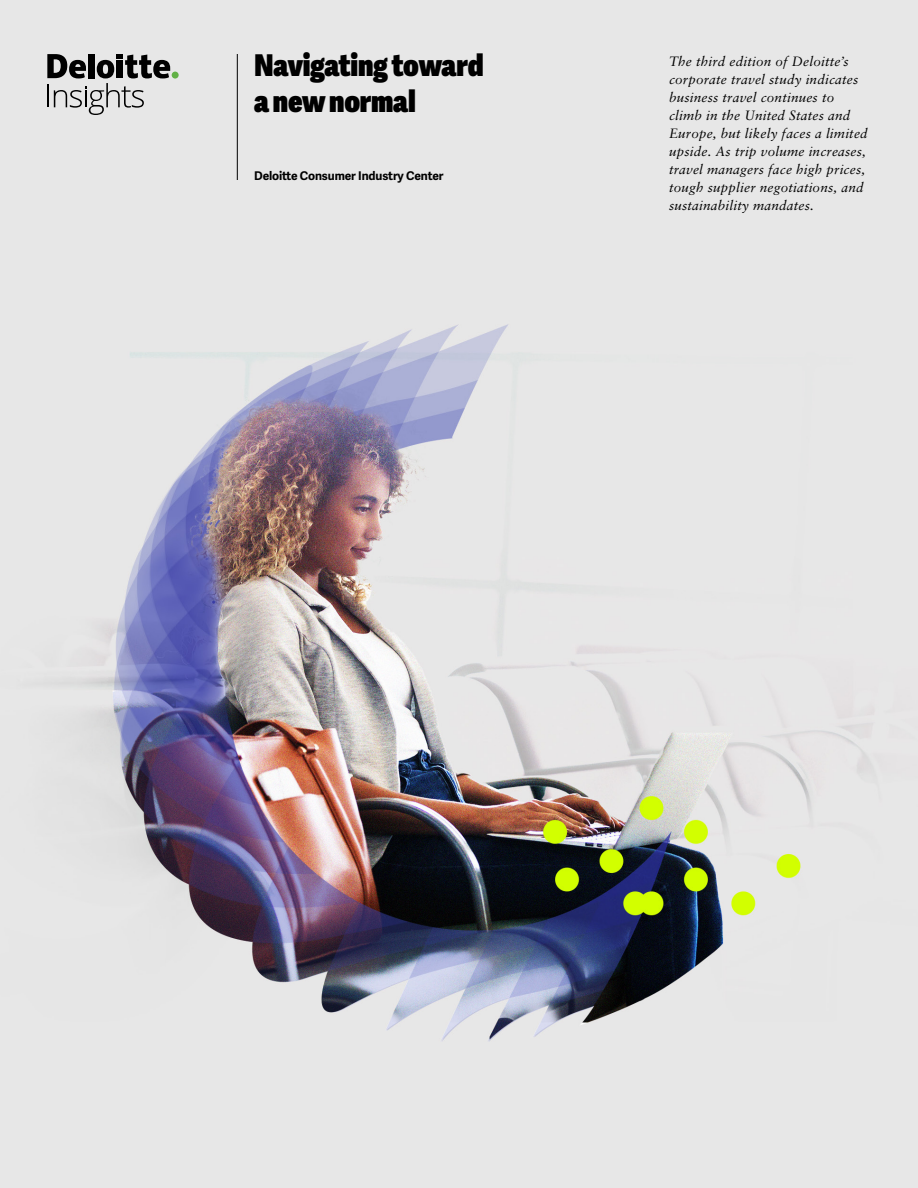
<style>
.page{position:relative;width:918px;height:1188px;background:#fff}
.page>*{position:absolute;margin:0;border:0;box-sizing:border-box;transform-origin:0 0}
.t1{font:800 30px/36px "Adelle Sans Cnd";letter-spacing:-.01em;color:#000}
.t2{font:italic 13.5px/18px "Sabon LT Pro";letter-spacing:.015em;color:#000}
.t3{font:700 12px "Adelle Sans";letter-spacing:-.01em;color:#000}
</style>
<div class="page">
<img style="left:0;top:0;width:918px;height:1188px">
<hr style="left:237px;top:54px;width:1px;height:126px;background:#000">
<div style="left:172px;top:72px;width:7px;height:7px;background:#62b146;border-radius:50%"></div>
<svg style="left:47px;top:54px;width:123px;height:61px;background:#a2a2a2"></svg>
<h1 class="t1" style="left:254px;top:48px;width:231px">Navigating toward a new normal</h1>
<p class="t2" style="left:669px;top:51px;width:200px">The third edition of Deloitte’s corporate travel study indicates business travel continues to climb in the United States and<br>Europe, but likely faces a limited upside. As trip volume increases, travel managers face high prices, tough supplier negotiations, and sustainability mandates.</p>
<p class="t3" style="left:254px;top:169px;width:191px">Deloitte Consumer Industry Center</p>
</div>
